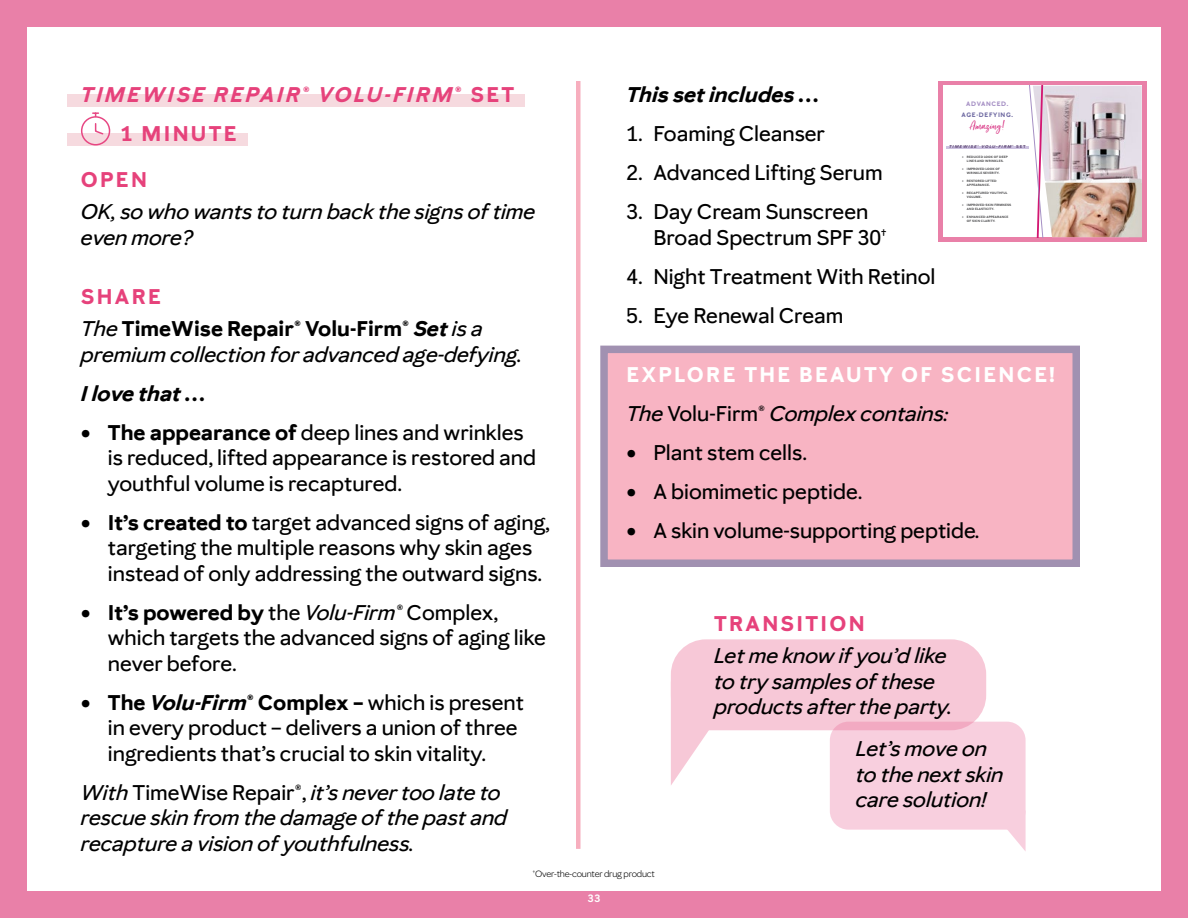
<style>
.page{position:relative;width:1188px;height:918px;background:#e980a8}
.page>*{position:absolute;margin:0;border:0;box-sizing:border-box;transform-origin:0 0}
.t1{font:500 21px/25.5px "Mary Kay Sans";color:#000}
.Script{font:italic 500 21px/25.5px "Mary Kay Sans";color:#000}
.t2{font:italic 700 21px "Mary Kay Sans";letter-spacing:.11em;color:#e6427b}
.t3{font:italic 700 21px "Mary Kay Sans";color:#000}
.t4{font:700 21px "Mary Kay Sans";letter-spacing:.11em;color:#fff}
.t5{font:700 21px "Mary Kay Sans";letter-spacing:.11em;color:#e6427b}
.t6{font:13.65px "Just Lovely";color:#d31772}
.MASTER_PG_-_Page_Num{font:600 10.5px "Mary Kay Sans";color:#fff}
.t7{font:9px "Mary Kay Sans";letter-spacing:-.02em;color:#000}
.t8{font:700 6.3px "Mary Kay Sans";letter-spacing:.1em;color:#6f6aa2}
.t9{font:700 6.3px "Mary Kay Sans";letter-spacing:.1em;color:#a58fc4}
.t10{font:italic 700 4.2px "Mary Kay Sans";letter-spacing:.2em;color:#624c78}
.t11{font:700 3.15px/4.2px "Mary Kay Sans";letter-spacing:.03em;color:#4d4d4f}
.s1{font-style:normal}
.s2{font-style:italic}
.s3{font-weight:700;font-style:normal}
.s4{font-weight:700}
.s5{font-weight:700;font-style:italic}
</style>
<div class="page">
<div style="left:27px;top:27px;width:1134px;height:864px;background:#fff"></div>
<div style="left:600px;top:346px;width:480px;height:221px;background:#f8b4c3;border:8px solid #a191b1"></div>
<div style="left:830px;top:722px;width:196px;height:108px;background:#f8cfde;border-radius:19px"></div>
<svg style="left:1002px;top:810px;width:24px;height:41px"></svg>
<div style="left:671px;top:639px;width:315px;height:91px;background:#f7c8d7;border-radius:35px"></div>
<svg style="left:671px;top:701px;width:49px;height:84px"></svg>
<div style="left:938px;top:81px;width:208px;height:161px;background:#e980a8"></div>
<div style="left:943px;top:86px;width:199px;height:151px;background:#fff"></div>
<img style="left:1044px;top:86px;width:98px;height:97px">
<img style="left:1045px;top:183px;width:97px;height:54px">
<svg style="left:1029px;top:86px;width:15px;height:151px"></svg>
<hr style="left:946px;top:146px;width:83px;height:3px;background:#ccc1e0">
<hr style="left:576px;top:81px;width:4px;height:768px;background:#f7aebe">
<div style="left:67px;top:94px;width:457px;height:13px;background:#f6dadf"></div>
<div style="left:67px;top:134px;width:181px;height:12px;background:#f6dadf"></div>
<div style="left:81px;top:116px;width:29px;height:30px;border:1px solid #e74783;border-radius:50%"></div>
<svg style="left:91px;top:112px;width:14px;height:23px"></svg>
<p class="t3" style="left:626px;top:82px;width:195px">This set includes …</p>
<p class="t1" style="left:626px;top:121px;width:200px">1. Foaming Cleanser</p>
<p class="t1" style="left:626px;top:160px;width:258px">2. Advanced Lifting Serum</p>
<p class="t1" style="left:653px;top:199px;width:235px;text-indent:-27px">3. Day Cream Sunscreen<br>Broad Spectrum SPF 30<sup>†</sup></p>
<p class="t1" style="left:626px;top:263px;width:311px">4. Night Treatment With Retinol</p>
<p class="t1" style="left:626px;top:302px;width:218px">5. Eye Renewal Cream</p>
<p class="t4" style="left:626px;top:361px;width:430px">EXPLORE THE BEAUTY OF SCIENCE!</p>
<p class="Script" style="left:626px;top:400px;width:324px">The <span class="s1">Volu-Firm®</span> Complex contains:</p>
<p class="t1" style="left:626px;top:439px;width:182px">• Plant stem cells.</p>
<p class="t1" style="left:626px;top:478px;width:238px">• A biomimetic peptide.</p>
<p class="t1" style="left:626px;top:517px;width:356px">• A skin volume-supporting peptide<span class="s2">.</span></p>
<p class="t2" style="left:81px;top:82px;width:435px">TIMEWISE REPAIR® VOLU-FIRM® <span class="s1">SET</span></p>
<p class="t5" style="left:121px;top:121px;width:117px">1 MINUTE</p>
<p class="t5" style="left:81px;top:166px;width:68px">OPEN</p>
<p class="Script" style="left:81px;top:199px;width:456px">OK, so who wants to turn back the signs of time even more?</p>
<p class="t9" style="left:966px;top:100px;width:44px">ADVANCED.</p>
<p class="t8" style="left:962px;top:111px;width:53px">AGE-DEFYING.</p>
<p class="t6" style="left:970px;top:118px;width:37px">Amazing!</p>
<p class="t11" style="left:962px;top:155px;width:47px;text-align:center">• REDUCED LOOK OF DEEP<br>LINES AND WRINKLES.</p>
<p class="t11" style="left:962px;top:167px;width:39px;text-align:right">• IMPROVED LOOK OF<br>WRINKLE SEVERITY.</p>
<p class="t11" style="left:967px;top:178px;width:31px;text-indent:-5px">• RESTORED LIFTED<br>APPEARANCE.</p>
<p class="t11" style="left:967px;top:190px;width:42px;text-indent:-5px">• RECAPTURED YOUTHFUL<br>VOLUME.</p>
<p class="t11" style="left:967px;top:202px;width:46px;text-indent:-5px">• IMPROVED SKIN FIRMNESS<br>AND ELASTICITY.</p>
<p class="t11" style="left:967px;top:214px;width:43px;text-indent:-5px">• ENHANCED APPEARANCE<br>OF SKIN CLARITY.</p>
<p class="t10" style="left:949px;top:143px;width:78px">TIMEWISE® VOLU-FIRM® <span class="s1">SET</span></p>
<p class="t5" style="left:81px;top:283px;width:82px">SHARE</p>
<p class="Script" style="left:81px;top:316px;width:443px">The <span class="s3">TimeWise Repair® Volu-Firm®</span> <span class="s4">Set</span> is a premium collection for advanced age-defying.</p>
<p class="t3" style="left:81px;top:380px;width:127px">I love that …</p>
<p class="t1" style="left:108px;top:419px;width:430px;text-indent:-27px"><span class="s4">• The appearance of</span> deep lines and wrinkles is reduced, lifted appearance is restored and youthful volume is recaptured.</p>
<p class="t1" style="left:108px;top:509px;width:444px;text-indent:-27px"><span class="s4">• It’s created to</span> target advanced signs of aging, targeting the multiple reasons why skin ages instead of only addressing the outward signs.</p>
<p class="t1" style="left:108px;top:599px;width:439px;text-indent:-27px"><span class="s4">• It’s powered by</span> the <span class="s2">Volu-Firm®</span> Complex, which targets the advanced signs of aging like never before.</p>
<p class="t1" style="left:108px;top:689px;width:418px;text-indent:-27px"><span class="s4">• The</span> <span class="s5">Volu-Firm®</span> <span class="s4">Complex –</span> which is present in every product – delivers a union of three ingredients that’s crucial to skin vitality.</p>
<p class="Script" style="left:81px;top:779px;width:428px">With <span class="s1">TimeWise Repair®,</span> it’s never too late to rescue skin from the damage of the past and recapture a vision of youthfulness.</p>
<p class="t7" style="left:533px;top:869px;width:124px"><sup>†</sup>Over-the-counter drug product</p>
<p class="MASTER_PG_-_Page_Num" style="left:588px;top:891px;width:14px">33</p>
<p class="t5" style="left:714px;top:610px;width:152px">TRANSITION</p>
<p class="Script" style="left:714px;top:643px;width:240px">Let me know if you’d like to try samples of these products after the party.</p>
<p class="Script" style="left:856px;top:736px;width:149px">Let’s move on to the next skin care solution!</p>
</div>
